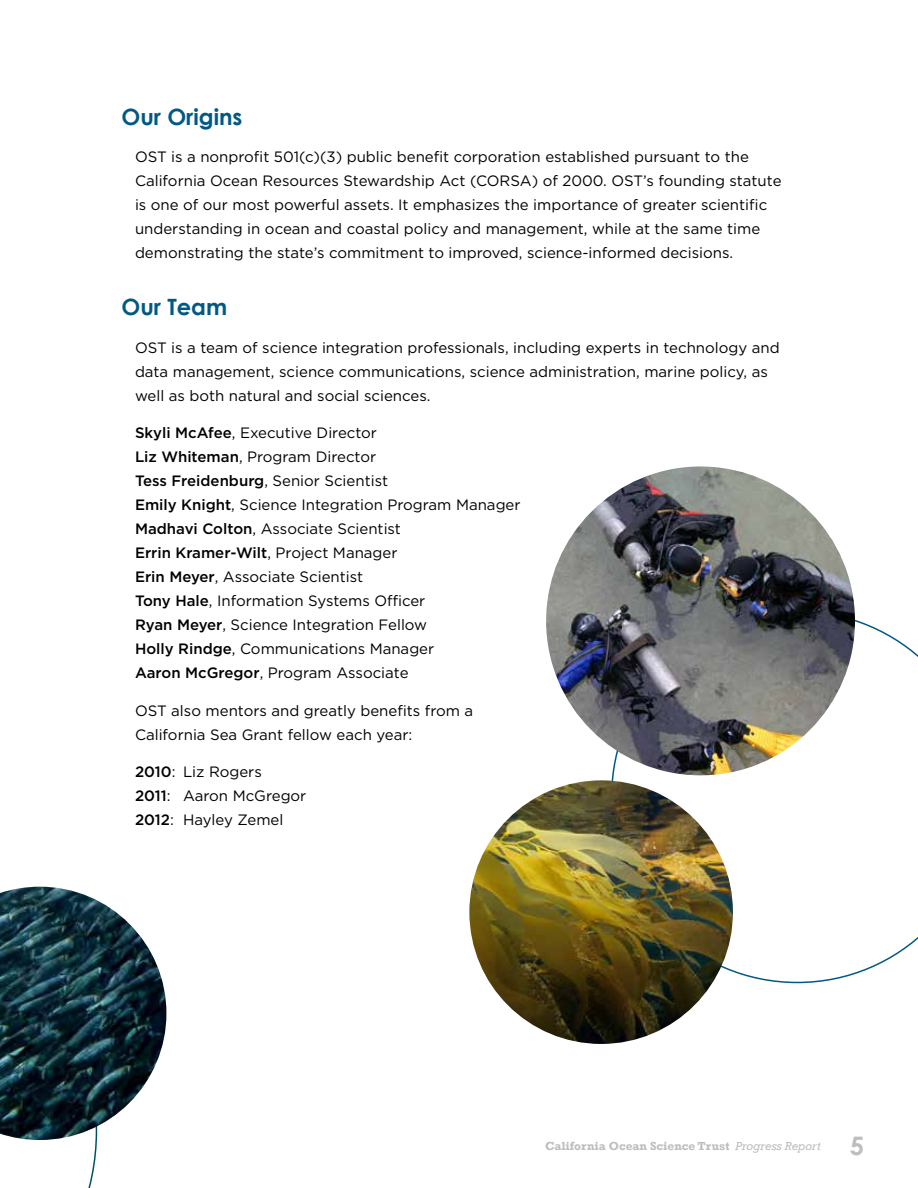
<style>
.page{position:relative;width:918px;height:1188px;background:#fff}
.page>*{position:absolute;margin:0;border:0;box-sizing:border-box;transform-origin:0 0}
.t1{font:700 22.5px "Century Gothic";color:#005984}
.t2{font:15px/24px "Gotham";color:#000}
.t3{font:700 12px "Rockwell";color:#bcbec0}
.s1{font-weight:500}
.s2{font-weight:400;font-style:italic}
.s3{font-family:"Century Gothic";font-size:25.5px}
</style>
<div class="page">
<svg style="left:88px;top:1140px;width:9px;height:48px"></svg>
<svg style="left:611px;top:619px;width:307px;height:364px"></svg>
<img style="left:546px;top:466px;width:309px;height:309px;border-radius:154px">
<img style="left:0;top:887px;width:166px;height:253px">
<img style="left:469px;top:780px;width:264px;height:264px;border-radius:132px">
<h1 class="t1" style="left:122px;top:100px;width:123px">Our Origins</h1>
<p class="t2" style="left:135px;top:145px;width:648px">OST is a nonprofit 501(c)(3) public benefit corporation established pursuant to the California Ocean Resources Stewardship Act (CORSA) of 2000. OST’s founding statute is one of our most powerful assets. It emphasizes the importance of greater scientific understanding in ocean and coastal policy and management, while at the same time demonstrating the state’s commitment to improved, science-informed decisions.</p>
<h1 class="t1" style="left:122px;top:290px;width:107px">Our Team</h1>
<p class="t2" style="left:135px;top:335px;width:646px">OST is a team of science integration professionals, including experts in technology and data management, science communications, science administration, marine policy, as well as both natural and social sciences.</p>
<p class="t2" style="left:135px;top:421px;width:387px"><span class="s1">Skyli McAfee</span>, Executive Director<br><span class="s1">Liz Whiteman</span>, Program Director<br><span class="s1">Tess Freidenburg</span>, Senior Scientist<br><span class="s1">Emily Knight</span>, Science Integration Program Manager <span class="s1">Madhavi Colton</span>, Associate Scientist<br><span class="s1">Errin Kramer-Wilt</span>, Project Manager<br><span class="s1">Erin Meyer</span>, Associate Scientist<br><span class="s1">Tony Hale</span>, Information Systems Officer<br><span class="s1">Ryan Meyer</span>, Science Integration Fellow<br><span class="s1">Holly Rindge</span>, Communications Manager<br><span class="s1">Aaron McGregor</span>, Program Associate</p>
<p class="t2" style="left:135px;top:698px;width:340px">OST also mentors and greatly benefits from a<br>California Sea Grant fellow each year:</p>
<p class="t2" style="left:135px;top:760px;width:173px"><span class="s1">2010</span>: Liz Rogers<br><span class="s1">2011</span>: Aaron McGregor<br><span class="s1">2012</span>: Hayley Zemel</p>
<p class="t3" style="left:545px;top:1139px;width:320px">California Ocean Science Trust <span class="s2">Progress Report</span> <span class="s3">5</span></p>
</div>
